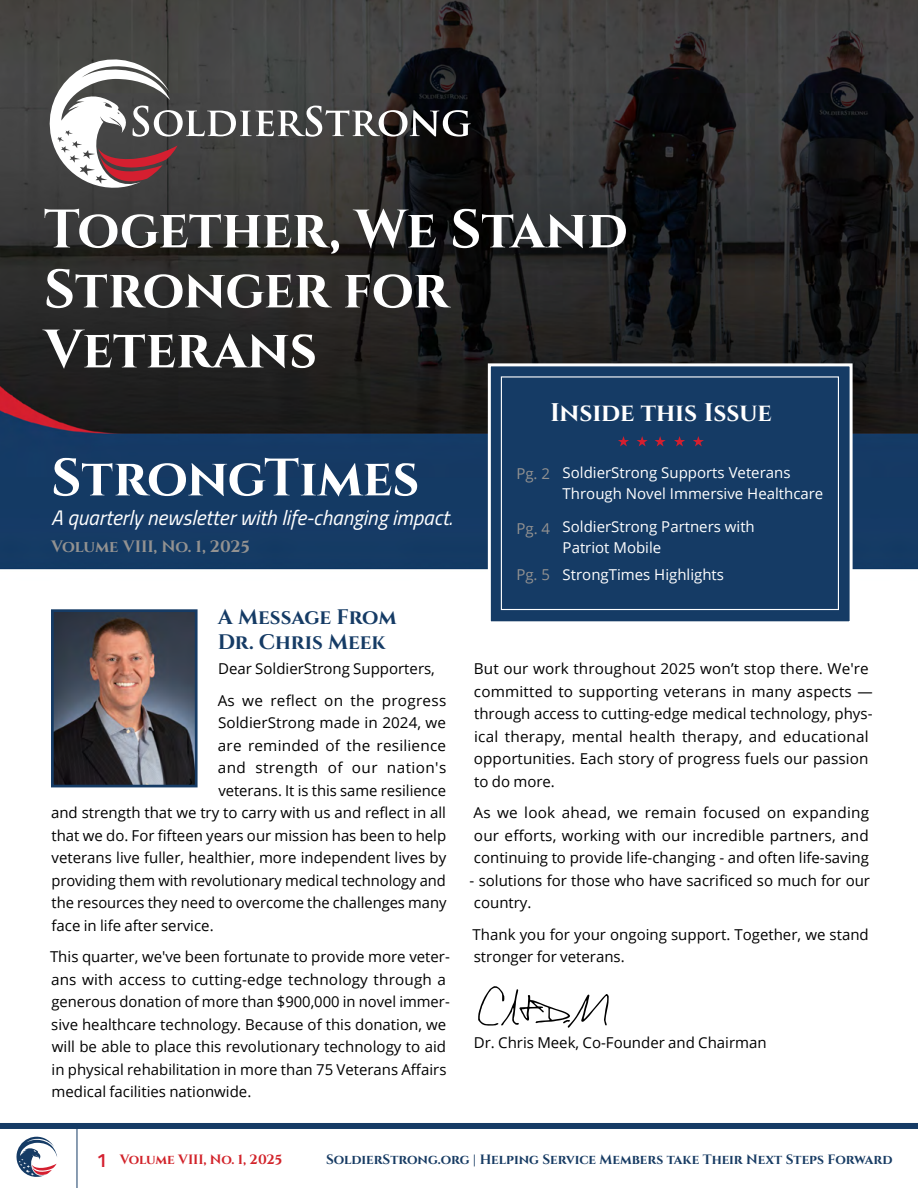
<style>
.page{position:relative;width:918px;height:1188px;background:#fff}
.page>*{position:absolute;margin:0;border:0;box-sizing:border-box;transform-origin:0 0}
.t1{font:700 54px/60px "Cinzel";letter-spacing:-.005em;color:#fff}
.t2{font:700 52.5px "Cinzel";color:#fff}
.t3{font:700 25.5px "Cinzel";letter-spacing:-.005em;color:#fff}
.t4{font:italic 21px "Titillium Web";color:#fff}
.t5{font:700 21px/25.5px "Cinzel";letter-spacing:-.005em;color:#153b65}
.t6{font:700 16.5px "Cinzel";letter-spacing:-.005em;color:#939291}
.t7{font:15px/22.5px "Open Sans";color:#000}
.t8{font:15px/21px "Open Sans";color:#fff}
.t9{font:15px "Open Sans";letter-spacing:.025em;color:#000}
.t10{font:15px "Open Sans";color:#939291}
.t11{font:700 13.5px "Cinzel";letter-spacing:-.005em;color:#173b63}
.t12{font:700 13.5px "Cinzel";letter-spacing:-.005em;color:#d2232a}
.s1{font-family:"Titillium Web";font-weight:600;font-size:19.5px;color:#d41f2f}
</style>
<div class="page">
<img style="left:0;top:0;width:918px;height:570px">
<div style="left:0;top:1123px;width:918px;height:6px;background:#153b65"></div>
<svg style="left:16px;top:1136px;width:41px;height:41px"></svg>
<hr style="left:77px;top:1125px;width:1px;height:63px;background:#153b65">
<img style="left:55px;top:613px;width:139px;height:170px">
<div style="left:51px;top:609px;width:147px;height:178px;border:3px solid #153b65"></div>
<div style="left:488px;top:363px;width:365px;height:261px;background:#153b65;border:3px solid #fff"></div>
<svg style="left:637px;top:436px;width:11px;height:10px"></svg>
<svg style="left:655px;top:436px;width:11px;height:10px"></svg>
<svg style="left:674px;top:436px;width:11px;height:10px"></svg>
<svg style="left:693px;top:436px;width:11px;height:10px"></svg>
<svg style="left:618px;top:436px;width:11px;height:10px"></svg>
<div style="left:501px;top:376px;width:338px;height:234px;border:1px solid #fff"></div>
<svg style="left:478px;top:986px;width:131px;height:42px"></svg>
<svg style="left:50px;top:59px;width:421px;height:129px;background:#5a5656"></svg>
<h1 class="t1" style="left:44px;top:199px;width:585px">Together, We Stand<br>Stronger for<br>Veterans</h1>
<h2 class="t2" style="left:51px;top:446px;width:370px">StrongTimes</h2>
<h3 class="t4" style="left:51px;top:502px;width:403px">A quarterly newsletter with life-changing impact.</h3>
<p class="t6" style="left:51px;top:537px;width:200px">Volume VIII, No. 1, 2025</p>
<h3 class="t5" style="left:218px;top:604px;width:180px">A Message From<br>Dr. Chris Meek</h3>
<p class="t7" style="left:218px;top:653px;width:230px;line-height:31.5px">Dear SoldierStrong Supporters,<br>As we reflect on the progress</p>
<p class="t7" style="left:218px;top:711px;width:230px">SoldierStrong made in 2024, we</p>
<p class="t7" style="left:218px;top:734px;width:230px">are reminded of the resilience</p>
<p class="t9" style="left:218px;top:758px;width:230px">and strength of our nation's</p>
<p class="t7" style="left:218px;top:779px;width:229px">veterans. It is this same resilience</p>
<p class="t7" style="left:51px;top:801px;width:396px">and strength that we try to carry with us and reflect in all</p>
<p class="t7" style="left:52px;top:824px;width:396px">that we do. For fifteen years our mission has been to help</p>
<p class="t7" style="left:52px;top:846px;width:396px">veterans live fuller, healthier, more independent lives by</p>
<p class="t7" style="left:52px;top:869px;width:396px">providing them with revolutionary medical technology and</p>
<p class="t7" style="left:52px;top:891px;width:396px">the resources they need to overcome the challenges many</p>
<p class="t7" style="left:52px;top:914px;width:164px">face in life after service.</p>
<p class="t7" style="left:50px;top:945px;width:401px">This quarter, we've been fortunate to provide more veter&shy;ans with access to cutting-edge technology through a generous donation of more than $900,000 in novel immer&shy;sive healthcare technology. Because of this donation, we will be able to place this revolutionary technology to aid in physical rehabilitation in more than 75 Veterans Affairs medical facilities nationwide.</p>
<h3 class="t3" style="left:550px;top:397px;width:223px">Inside this Issue</h3>
<p class="t10" style="left:516px;top:463px;width:35px">Pg. 2</p>
<p class="t10" style="left:517px;top:518px;width:35px">Pg. 4</p>
<p class="t10" style="left:516px;top:565px;width:35px">Pg. 5</p>
<p class="t8" style="left:563px;top:461px;width:262px">SoldierStrong Supports Veterans<br>Through Novel Immersive Healthcare</p>
<p class="t8" style="left:563px;top:516px;width:194px">SoldierStrong Partners with<br>Patriot Mobile</p>
<p class="t8" style="left:563px;top:564px;width:163px">StrongTimes Highlights</p>
<p class="t7" style="left:474px;top:657px;width:400px">But our work throughout 2025 won’t stop there. We're committed to supporting veterans in many aspects — through access to cutting-edge medical technology, phys&shy;ical therapy, mental health therapy, and educational opportunities. Each story of progress fuels our passion to do more.</p>
<p class="t7" style="left:473px;top:801px;width:397px;text-align:justify">As we look ahead, we remain focused on expanding our efforts, working with our incredible partners, and continuing to provide life-changing - and often life-saving</p>
<p class="t7" style="left:470px;top:869px;width:402px">- solutions for those who have sacrificed so much for our country.</p>
<p class="t7" style="left:473px;top:923px;width:398px">Thank you for your ongoing support. Together, we stand stronger for veterans.</p>
<p class="t7" style="left:474px;top:1031px;width:294px">Dr. Chris Meek, Co-Founder and Chairman</p>
<p class="t12" style="left:96px;top:1151px;width:187px"><span class="s1">1</span> Volume VIII, No. 1, 2025</p>
<p class="t11" style="left:326px;top:1152px;width:568px">SoldierStrong.org | Helping Service Members take Their Next Steps Forward</p>
</div>
